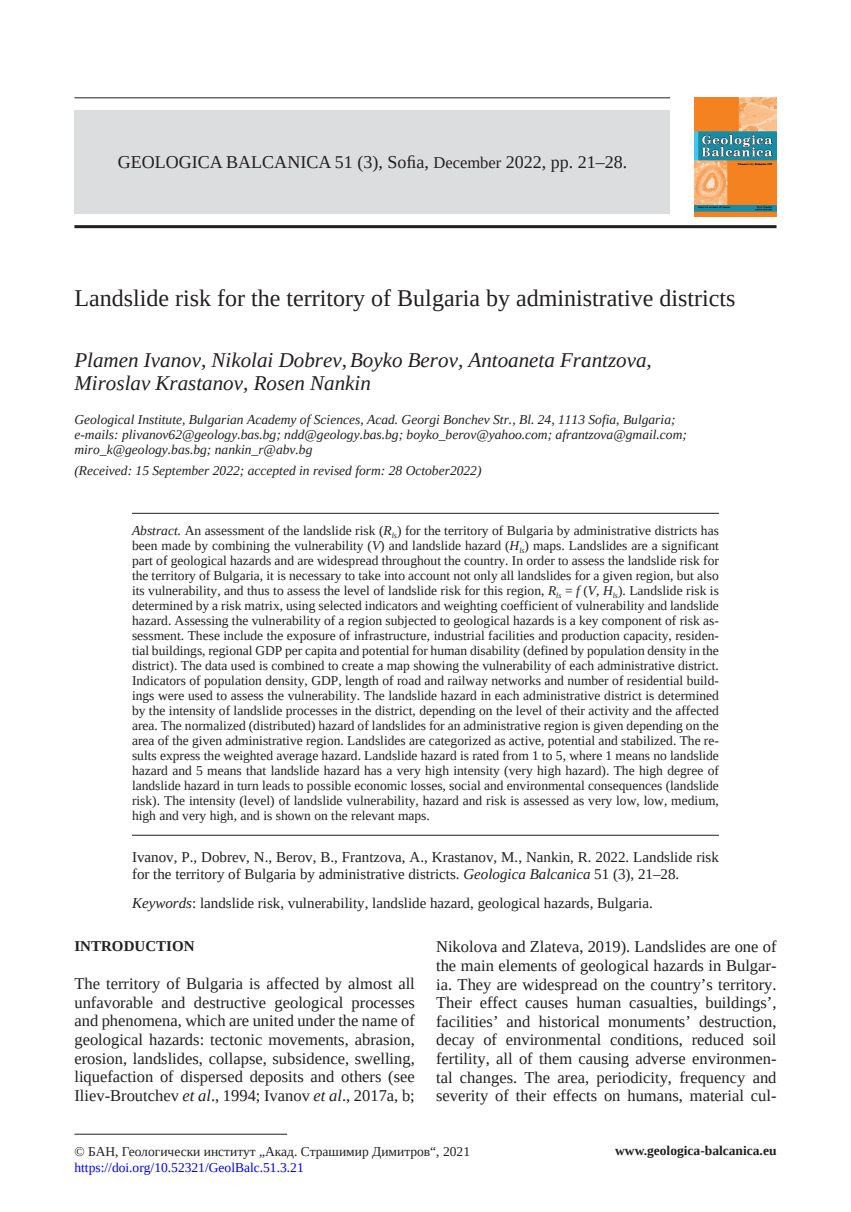
<style>
.page{position:relative;width:851px;height:1212px;background:#fff}
.page>*{position:absolute;margin:0;border:0;box-sizing:border-box;transform-origin:0 0}
.Title_En{font:24px "Tinos";color:#231f20}
.Authors_En{font:italic 21px/22.5px "Tinos";color:#231f20}
.t1{font:18px "Tinos";color:#231f20}
.Body_text_En_1par{font:16.5px/18.6px "Tinos";color:#231f20;text-align:justify}
.Title_small{font:15px/16.5px "Tinos";color:#231f20}
.Key_words{font:15px "Tinos";color:#231f20}
.Heading_1{font:700 15px "Tinos";color:#231f20}
.Abstract_En{font:13.5px/15px "Tinos";color:#231f20;text-align:justify}
.Affiliation{font:italic 13.5px/15px "Tinos";color:#231f20}
.Accepted{font:italic 13.5px "Tinos";color:#231f20}
.Figure{font:13.5px "Tinos";color:#00f}
.t2{font:700 13.5px "Tinos";color:#231f20}
.s1{font-size:16.5px}
.s2{font-style:italic}
</style>
<div class="page">
<div style="left:74px;top:110px;width:596px;height:104px;background:#dcdddf"></div>
<hr style="left:74px;top:225px;width:702px;height:3px;background:#231f20">
<hr style="left:74px;top:1134px;width:213px;height:1px;background:#231f20">
<hr style="left:74px;top:97px;width:596px;height:1px;background:#231f20">
<img style="left:694px;top:98px;width:82px;height:118px">
<hr style="left:132px;top:513px;width:586px;height:1px;background:#231f20">
<hr style="left:132px;top:835px;width:586px;height:1px;background:#231f20">
<p class="t1" style="left:118px;top:150px;width:511px">GEOLOGICA BALCANICA 51 (3), Sofia, <span class="s1">December</span> 2022, pp. 21–28.</p>
<p class="Title_En" style="left:74px;top:283px;width:662px">Landslide risk for the territory of Bulgaria by administrative districts</p>
<p class="Authors_En" style="left:74px;top:349px;width:578px">Plamen Ivanov, Nikolai Dobrev,Boyko Berov, Antoaneta Frantzova,<br>Miroslav Krastanov, Rosen Nankin</p>
<p class="Affiliation" style="left:74px;top:412px;width:614px">Geological Institute, Bulgarian Academy of Sciences, Acad. Georgi Bonchev Str., Bl. 24, 1113 Sofia, Bulgaria; e-mails: plivanov62@geology.bas.bg; ndd@geology.bas.bg; boyko_berov@yahoo.com; afrantzova@gmail.com; miro_k@geology.bas.bg; nankin_r@abv.bg</p>
<p class="Accepted" style="left:74px;top:462px;width:408px">(Received: 15 September 2022; accepted in revised form: 28 October2022)</p>
<p class="Abstract_En" style="left:132px;top:523px;width:588px"><span class="s2">Abstract.</span> An assessment of the landslide risk (<span class="s2">R</span><sub>ls</sub>) for the territory of Bulgaria by administrative districts has been made by combining the vulnerability (<span class="s2">V</span>) and landslide hazard (<span class="s2">H</span><sub>ls</sub>) maps. Landslides are a significant part of geological hazards and are widespread throughout the country. In order to assess the landslide risk for the territory of Bulgaria, it is necessary to take into account not only all landslides for a given region, but also its vulnerability, and thus to assess the level of landslide risk for this region, <span class="s2">R</span><sub>ls</sub> = <span class="s2">f</span> (<span class="s2">V</span>, <span class="s2">H</span><sub>ls</sub>). Landslide risk is determined by a risk matrix, using selected indicators and weighting coefficient of vulnerability and landslide hazard. Assessing the vulnerability of a region subjected to geological hazards is a key component of risk as&shy;sessment. These include the exposure of infrastructure, industrial facilities and production capacity, residen&shy;tial buildings, regional GDP per capita and potential for human disability (defined by population density in the district). The data used is combined to create a map showing the vulnerability of each administrative district.<br>Indicators of population density, GDP, length of road and railway networks and number of residential build&shy;ings were used to assess the vulnerability. The landslide hazard in each administrative district is determined by the intensity of landslide processes in the district, depending on the level of their activity and the affected area. The normalized (distributed) hazard of landslides for an administrative region is given depending on the area of the given administrative region. Landslides are categorized as active, potential and stabilized. The re&shy;sults express the weighted average hazard. Landslide hazard is rated from 1 to 5, where 1 means no landslide hazard and 5 means that landslide hazard has a very high intensity (very high hazard). The high degree of landslide hazard in turn leads to possible economic losses, social and environmental consequences (landslide risk). The intensity (level) of landslide vulnerability, hazard and risk is assessed as very low, low, medium, high and very high, and is shown on the relevant maps.</p>
<p class="Title_small" style="left:132px;top:849px;width:588px">Ivanov, P., Dobrev, N., Berov, B., Frantzova, A., Krastanov, M., Nankin, R. 2022. Landslide risk for the territory of Bulgaria by administrative districts. <span class="s2">Geologica Balcanica</span> 51 (3), 21–28.</p>
<p class="Key_words" style="left:132px;top:893px;width:522px"><span class="s2">Keywords</span>: landslide risk, vulnerability, landslide hazard, geological hazards, Bulgaria.</p>
<p class="Heading_1" style="left:74px;top:936px;width:121px">INTRODUCTION</p>
<p class="Body_text_En_1par" style="left:74px;top:974px;width:342px">The territory of Bulgaria is affected by almost all unfavorable and destructive geological processes and phenomena, which are united under the name of geological hazards: tectonic movements, abrasion, erosion, landslides, collapse, subsidence, swelling, liquefaction of dispersed deposits and others (see Iliev-Broutchev <span class="s2">et al</span>., 1994; Ivanov <span class="s2">et al</span>., 2017a, b;</p>
<p class="Body_text_En_1par" style="left:436px;top:937px;width:342px">Nikolova and Zlateva, 2019). Landslides are one of the main elements of geological hazards in Bulgar&shy;ia. They are widespread on the country’s territory.<br>Their effect causes human casualties, buildings’, facilities’ and historical monuments’ destruction, decay of environmental conditions, reduced soil fertility, all of them causing adverse environmen&shy;tal changes. The area, periodicity, frequency and severity of their effects on humans, material cul-</p>
<p class="Abstract_En" style="left:74px;top:1144px;width:397px">© БАН, Геологически институт „Акад. Страшимир Димитров“, 2021</p>
<p class="t2" style="left:615px;top:1142px;width:163px">www.geologica-balcanica.eu</p>
<p class="Figure" style="left:74px;top:1159px;width:231px">https://doi.org/10.52321/GeolBalc.51.3.21</p>
</div>
